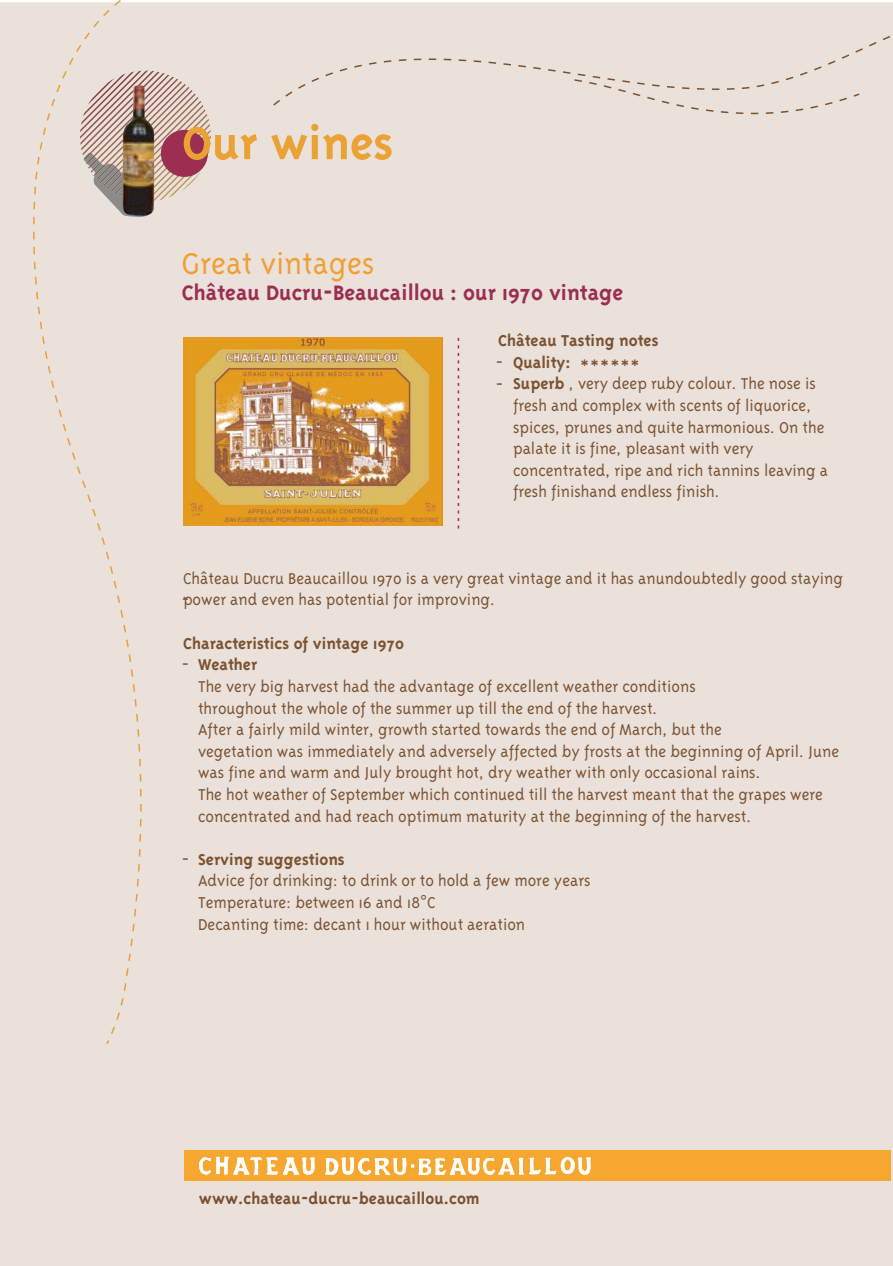
<style>
.page{position:relative;width:893px;height:1266px;background:#fff}
.page>*{position:absolute;margin:0;border:0;box-sizing:border-box;transform-origin:0 0}
.t1{font:700 52.5px "Triplex";color:#eba235}
.t2{font:300 34.5px "Triplex";color:#f19f33}
.t3{font:700 24px "Triplex";color:#9b2e51}
.t4{font:300 24px "Triplex";color:#7c5230}
.t5{font:300 18px/21.6px "Triplex";color:#7c5230}
.t6{font:700 18px/21.6px "Triplex";color:#7c5230}
.t7{font:700 18px "Triplex";color:#7b5031}
.s1{font-weight:700}
.s2{font-family:"Arial";font-weight:400}
</style>
<div class="page">
<div style="left:0;top:2px;width:893px;height:1263px;background:#e9e1da"></div>
<div style="left:184px;top:1150px;width:706px;height:30px;background:#f6a730"></div>
<div style="left:273px;top:36px;width:617px;height:78px;background:#e9e1da"></div>
<div style="left:33px;top:0;width:109px;height:1043px;background:#e9e1da"></div>
<svg style="left:199px;top:1156px;width:116px;height:18px"></svg>
<svg style="left:325px;top:1156px;width:266px;height:19px"></svg>
<svg style="left:80px;top:71px;width:131px;height:146px;background:#ccb2ae"></svg>
<img style="left:123px;top:85px;width:31px;height:132px">
<svg style="left:458px;top:338px;width:1px;height:190px"></svg>
<img style="left:183px;top:337px;width:259px;height:188px">
<h1 class="t1" style="left:182px;top:122px;width:213px">Our wines</h1>
<h2 class="t2" style="left:182px;top:249px;width:194px">Great vintages</h2>
<h3 class="t3" style="left:182px;top:282px;width:443px">Château Ducru-Beaucaillou : our 1970 vintage</h3>
<p class="t5" style="left:513px;top:331px;width:317px;text-indent:-15px"><span class="s1">Château Tasting notes<br>Quality:<br>Superb</span> , very deep ruby colour. The nose is fresh and complex with scents of liquorice, spices, prunes and quite harmonious. On the palate it is fine, pleasant with very concentrated, ripe and rich tannins leaving a fresh finishand endless finish.</p>
<h3 class="t4" style="left:581px;top:359px;width:60px">******</h3>
<p class="t5" style="left:496px;top:353px;width:9px">- -</p>
<p class="t5" style="left:183px;top:568px;width:662px">Château Ducru Beaucaillou 1970 is a very great vintage and it has anundoubtedly good staying power and even has potential for improving.</p>
<p class="t6" style="left:198px;top:633px;width:208px;text-indent:-15px">Characteristics of vintage 1970<br>Weather</p>
<p class="t5" style="left:198px;top:676px;width:643px">The very big harvest had the advantage of excellent weather conditions<br>throughout the whole of the summer up till the end of the harvest.<br>After a fairly mild winter, growth started towards the end of March, but the<br>vegetation was immediately and adversely affected by frosts at the beginning of April. June was fine and warm and July brought hot, dry weather with only occasional rains.<br>The hot weather of September which continued till the harvest meant that the grapes were concentrated and had reach optimum maturity at the beginning of the harvest.</p>
<p class="t6" style="left:198px;top:849px;width:148px">Serving suggestions</p>
<p class="t5" style="left:198px;top:871px;width:394px">Advice for drinking: to drink or to hold a few more years<br>Temperature: between 16 and 18<span class="s2">°</span>C<br>Decanting time: decant 1 hour without aeration</p>
<p class="t5" style="left:182px;top:589px;width:9px">-</p>
<p class="t5" style="left:182px;top:655px;width:9px">-</p>
<p class="t5" style="left:182px;top:849px;width:9px">-</p>
<p class="t7" style="left:199px;top:1191px;width:282px">www.chateau-ducru-beaucaillou.com</p>
</div>
